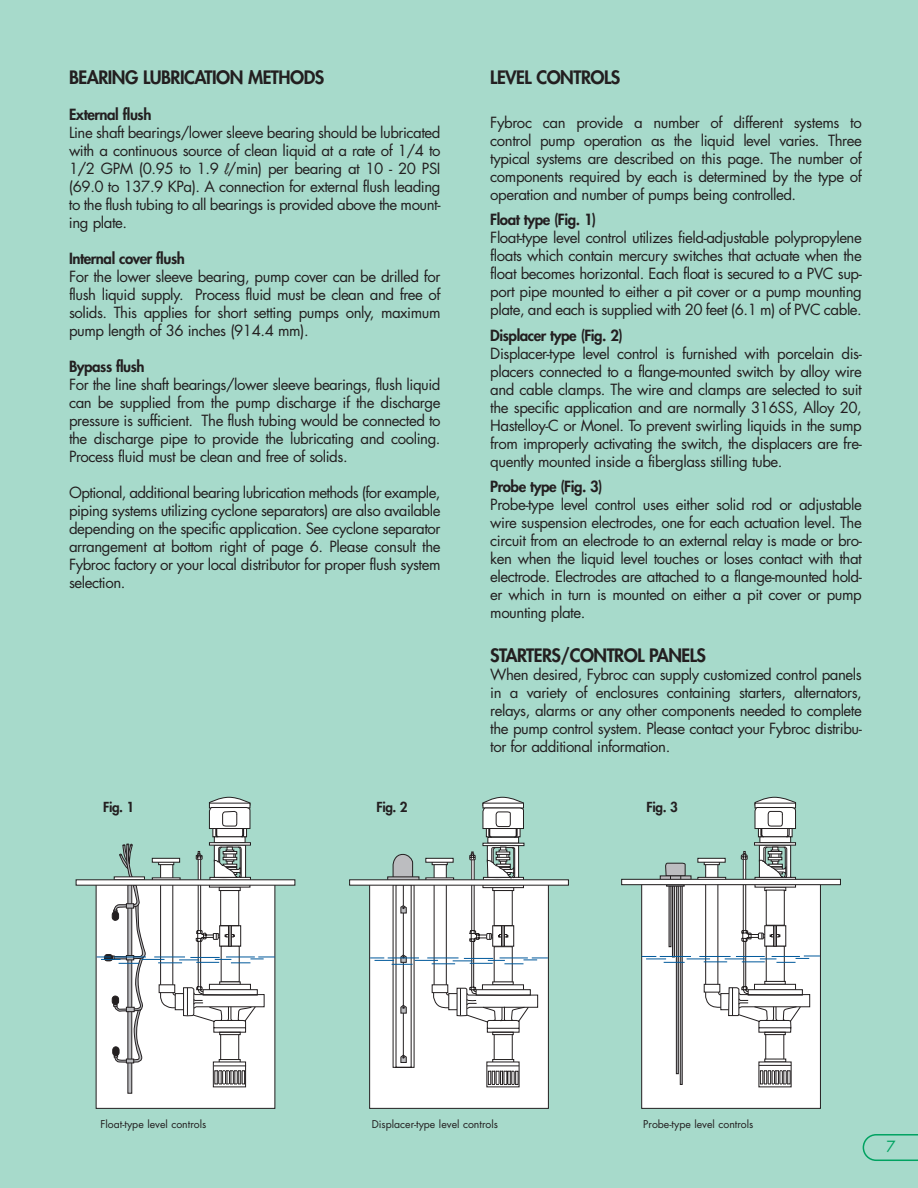
<style>
.page{position:relative;width:918px;height:1188px;background:#a7dacb}
.page>*{position:absolute;margin:0;border:0;box-sizing:border-box;transform-origin:0 0}
.t1{font:800 18px "Futura";letter-spacing:-.03em;color:#231f20}
.t2{font:15px/18px "Futura";letter-spacing:-.03em;color:#231f20;text-align:justify}
.t3{font:800 15px "Futura";letter-spacing:-.03em;color:#231f20}
.t4{font:15px "Futura";color:#00a261}
.t5{font:800 13.5px "Futura";letter-spacing:-.03em;color:#231f20}
.t6{font:10.5px "Futura";color:#231f20}
.s1{font-family:"Freehand 575 BT Regular B";font-size:18px}
</style>
<div class="page">
<svg style="left:863px;top:1134px;width:55px;height:27px"></svg>
<div style="left:641px;top:884px;width:180px;height:225px;background:#fff;border:1px solid #231f20"></div>
<svg style="left:760px;top:837px;width:31px;height:5px"></svg>
<svg style="left:755px;top:797px;width:41px;height:40px;background:#cccfce"></svg>
<div style="left:754px;top:842px;width:42px;height:3px;background:#fff;border:1px solid #231f20"></div>
<svg style="left:759px;top:1085px;width:32px;height:2px"></svg>
<div style="left:369px;top:884px;width:180px;height:225px;background:#fff;border:1px solid #231f20"></div>
<svg style="left:488px;top:838px;width:31px;height:5px"></svg>
<svg style="left:482px;top:797px;width:42px;height:41px;background:#c6cac9"></svg>
<hr style="left:483px;top:843px;width:41px;height:3px;background:#fff">
<svg style="left:487px;top:1085px;width:32px;height:2px"></svg>
<div style="left:96px;top:884px;width:179px;height:225px;background:#fff;border:1px solid #231f20"></div>
<svg style="left:214px;top:837px;width:31px;height:5px"></svg>
<svg style="left:209px;top:797px;width:41px;height:40px;background:#cccfce"></svg>
<div style="left:209px;top:842px;width:42px;height:3px;background:#fff;border:1px solid #231f20"></div>
<svg style="left:213px;top:1085px;width:33px;height:2px"></svg>
<svg style="left:128px;top:1085px;width:4px;height:8px"></svg>
<svg style="left:76px;top:880px;width:219px;height:5px"></svg>
<svg style="left:97px;top:843px;width:178px;height:242px"></svg>
<svg style="left:349px;top:880px;width:220px;height:5px"></svg>
<svg style="left:621px;top:879px;width:220px;height:6px"></svg>
<svg style="left:642px;top:845px;width:178px;height:240px"></svg>
<svg style="left:370px;top:845px;width:178px;height:240px"></svg>
<p class="t1" style="left:69px;top:69px;width:257px">BEARING LUBRICATION METHODS</p>
<p class="t3" style="left:69px;top:108px;width:84px">External flush</p>
<p class="t2" style="left:69px;top:125px;width:373px">Line shaft bearings/lower sleeve bearing should be lubricated with a continuous source of clean liquid at a rate of 1/4 to 1/2 GPM (0.95 to 1.9 <span class="s1">l</span>/min) per bearing at 10 - 20 PSI (69.0 to 137.9 KPa). A connection for external flush leading to the flush tubing to all bearings is provided above the mount&shy;ing plate.</p>
<p class="t3" style="left:69px;top:252px;width:117px">Internal cover flush</p>
<p class="t2" style="left:69px;top:269px;width:373px">For the lower sleeve bearing, pump cover can be drilled for flush liquid supply. Process fluid must be clean and free of solids. This applies for short setting pumps only, maximum pump length of 36 inches (914.4 mm).</p>
<p class="t3" style="left:69px;top:360px;width:77px">Bypass flush</p>
<p class="t2" style="left:69px;top:377px;width:373px">For the line shaft bearings/lower sleeve bearings, flush liquid can be supplied from the pump discharge if the discharge pressure is sufficient. The flush tubing would be connected to the discharge pipe to provide the lubricating and cooling.<br>Process fluid must be clean and free of solids.</p>
<p class="t2" style="left:69px;top:485px;width:373px">Optional, additional bearing lubrication methods (for example, piping systems utilizing cyclone separators) are also available depending on the specific application. See cyclone separator arrangement at bottom right of page 6. Please consult the Fybroc factory or your local distributor for proper flush system selection.</p>
<p class="t1" style="left:490px;top:69px;width:131px">LEVEL CONTROLS</p>
<p class="t2" style="left:490px;top:114px;width:373px">Fybroc can provide a number of different systems to control pump operation as the liquid level varies. Three typical systems are described on this page. The number of components required by each is determined by the type of operation and number of pumps being controlled.</p>
<p class="t3" style="left:490px;top:212px;width:108px">Float type (Fig. 1)</p>
<p class="t2" style="left:490px;top:230px;width:373px">Float-type level control utilizes field-adjustable polypropylene floats which contain mercury switches that actuate when the float becomes horizontal. Each float is secured to a PVC sup&shy;port pipe mounted to either a pit cover or a pump mounting plate, and each is supplied with 20 feet (6.1 m) of PVC cable.</p>
<p class="t3" style="left:490px;top:328px;width:134px">Displacer type (Fig. 2)</p>
<p class="t2" style="left:490px;top:345px;width:373px">Displacer-type level control is furnished with porcelain dis&shy;placers connected to a flange-mounted switch by alloy wire and cable clamps. The wire and clamps are selected to suit the specific application and are normally 316SS, Alloy 20, Hastelloy-C or Monel. To prevent swirling liquids in the sump from improperly activating the switch, the displacers are fre&shy;quently mounted inside a fiberglass stilling tube.</p>
<p class="t3" style="left:490px;top:479px;width:114px">Probe type (Fig. 3)</p>
<p class="t2" style="left:490px;top:497px;width:373px">Probe-type level control uses either solid rod or adjustable wire suspension electrodes, one for each actuation level. The circuit from an electrode to an external relay is made or bro&shy;ken when the liquid level touches or loses contact with that electrode. Electrodes are attached to a flange-mounted hold&shy;er which in turn is mounted on either a pit cover or pump mounting plate.</p>
<p class="t1" style="left:490px;top:646px;width:217px">STARTERS/CONTROL PANELS</p>
<p class="t2" style="left:490px;top:666px;width:373px">When desired, Fybroc can supply customized control panels in a variety of enclosures containing starters, alternators, relays, alarms or any other components needed to complete the pump control system. Please contact your Fybroc distribu&shy;tor for additional information.</p>
<p class="t5" style="left:103px;top:801px;width:33px">Fig. 1</p>
<p class="t5" style="left:376px;top:800px;width:33px">Fig. 2</p>
<p class="t5" style="left:647px;top:800px;width:33px">Fig. 3</p>
<p class="t6" style="left:100px;top:1119px;width:107px">Float-type level controls</p>
<p class="t6" style="left:372px;top:1119px;width:128px">Displacer-type level controls</p>
<p class="t6" style="left:643px;top:1119px;width:112px">Probe-type level controls</p>
<p class="t4" style="left:887px;top:1140px;width:11px">7</p>
</div>
